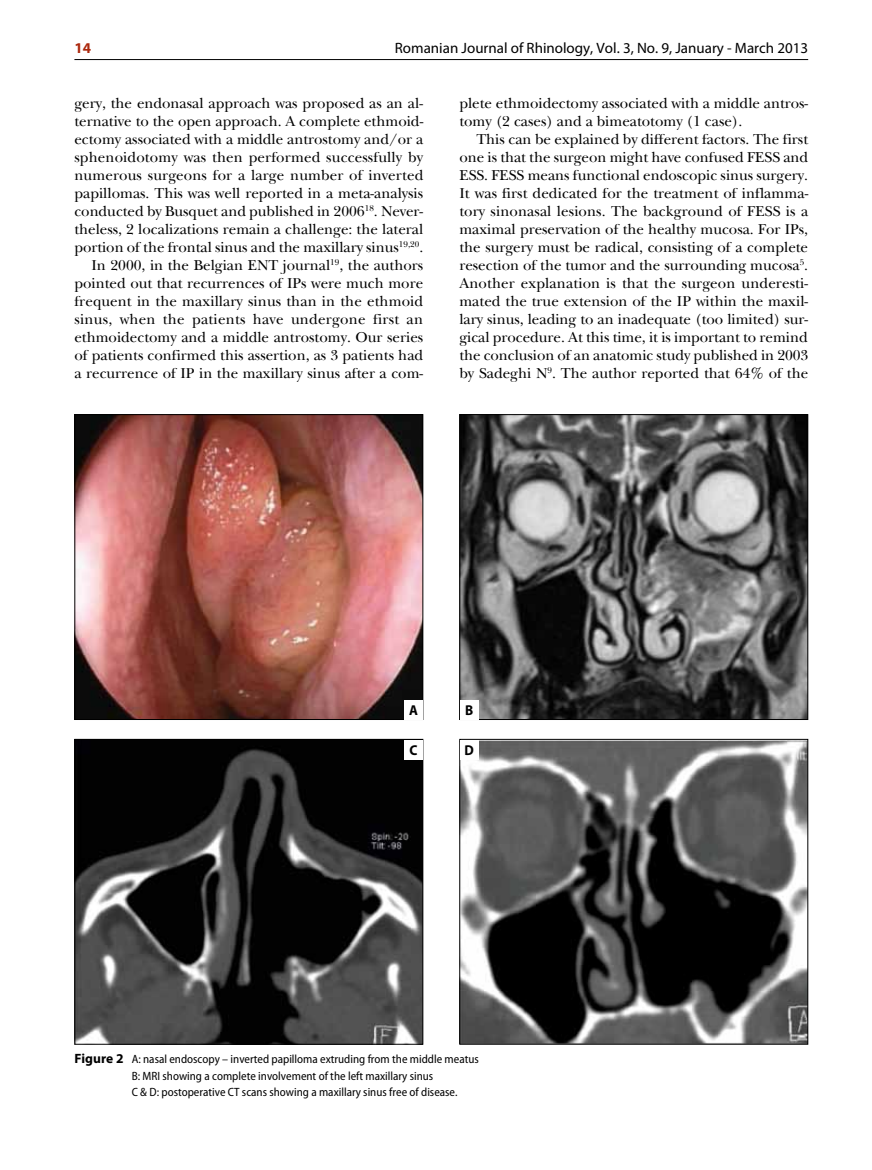
<style>
.page{position:relative;width:872px;height:1170px;background:#fff}
.page>*{position:absolute;margin:0;border:0;box-sizing:border-box;transform-origin:0 0}
.t1{font:15px/18px "Baskerville Std RO";color:#000;text-align:right}
.t2{font:15px "Myriad Pro";color:#000}
.t3{font:700 15px "Myriad Pro";color:#ac280d}
.t4{font:700 14.25px "Myriad Pro";color:#000;scale:.94 1}
.t5{font:semi-condensed 12px/16.5px "Myriad Pro";color:#000}
.s1{font-weight:700;font-stretch:normal;font-size:13.5px}
</style>
<div class="page">
<hr style="left:74px;top:59px;width:734px;height:1px;background:#000">
<img style="left:76px;top:741px;width:345px;height:301px">
<div style="left:74px;top:739px;width:349px;height:305px;border:1px solid #000"></div>
<img style="left:76px;top:416px;width:345px;height:301px">
<div style="left:74px;top:414px;width:349px;height:305px;border:1px solid #000"></div>
<img style="left:461px;top:741px;width:345px;height:301px">
<div style="left:459px;top:739px;width:349px;height:305px;border:1px solid #000"></div>
<img style="left:461px;top:416px;width:345px;height:301px">
<div style="left:459px;top:414px;width:349px;height:305px;border:1px solid #000"></div>
<div style="left:460px;top:700px;width:18px;height:19px;background:#fff"></div>
<div style="left:460px;top:740px;width:18px;height:19px;background:#fff"></div>
<div style="left:404px;top:700px;width:18px;height:19px;background:#fff"></div>
<div style="left:404px;top:740px;width:18px;height:19px;background:#fff"></div>
<p class="t3" style="left:74px;top:40px;width:18px">14</p>
<p class="t2" style="left:395px;top:40px;width:415px">Romanian Journal of Rhinology, Vol. 3, No. 9, January - March 2013</p>
<p class="t1" style="left:74px;top:94px;width:350px">gery, the endonasal approach was proposed as an al&shy;ternative to the open approach. A complete ethmoid&shy;ectomy associated with a middle antrostomy and/or a sphenoidotomy was then performed successfully by numerous surgeons for a large number of inverted papillomas. This was well reported in a meta-analysis conducted by Busquet and published in 2006<sup>18</sup>. Never&shy;theless, 2 localizations remain a challenge: the lateral portion of the frontal sinus and the maxillary sinus<sup>19,20</sup>.<br>In 2000, in the Belgian ENT journal<sup>19</sup>, the authors pointed out that recurrences of IPs were much more frequent in the maxillary sinus than in the ethmoid sinus, when the patients have undergone first an ethmoidectomy and a middle antrostomy. Our series of patients confirmed this assertion, as 3 patients had a recurrence of IP in the maxillary sinus after a com-</p>
<p class="t1" style="left:459px;top:94px;width:350px;text-align:left">plete ethmoidectomy associated with a middle antros&shy;tomy (2 cases) and a bimeatotomy (1 case).</p>
<p class="t1" style="left:459px;top:130px;width:350px;text-align:justify;text-indent:17px">This can be explained by different factors. The first one is that the surgeon might have confused FESS and ESS. FESS means functional endoscopic sinus surgery.<br>It was first dedicated for the treatment of inflamma&shy;tory sinonasal lesions. The background of FESS is a maximal preservation of the healthy mucosa. For IPs, the surgery must be radical, consisting of a complete resection of the tumor and the surrounding mucosa<sup>5</sup>.<br>Another explanation is that the surgeon underesti&shy;mated the true extension of the IP within the maxil&shy;lary sinus, leading to an inadequate (too limited) sur&shy;gical procedure. At this time, it is important to remind the conclusion of an anatomic study published in 2003 by Sadeghi N<sup>9</sup>. The author reported that 64% of the</p>
<p class="t4" style="left:409px;top:702px;width:11px">A</p>
<p class="t4" style="left:409px;top:742px;width:10px">C</p>
<p class="t4" style="left:465px;top:702px;width:10px">B</p>
<p class="t4" style="left:464px;top:742px;width:11px">D</p>
<p class="t5" style="left:132px;top:1050px;width:349px;text-indent:-57px"><span class="s1">Figure 2</span> A: nasal endoscopy – inverted papilloma extruding from the middle meatus<br>B: MRI showing a complete involvement of the left maxillary sinus<br>C &amp; D: postoperative CT scans showing a maxillary sinus free of disease.</p>
</div>
